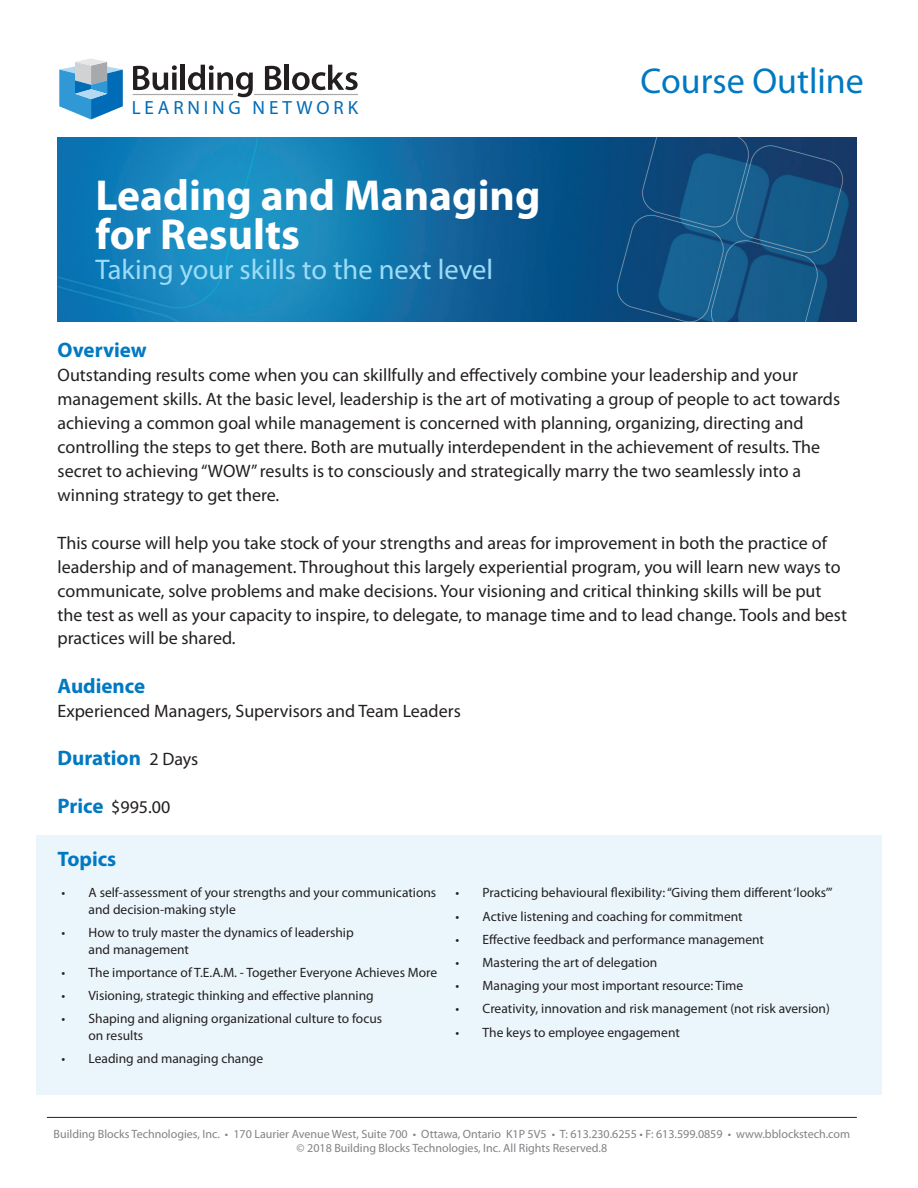
<style>
.page{position:relative;width:918px;height:1188px;background:#fff}
.page>*{position:absolute;margin:0;border:0;box-sizing:border-box;transform-origin:0 0}
.t1{font:700 43.5px/39px "Myriad Pro";color:#fff}
.t2{font:36px "Myriad Pro";color:#0079c2}
.t3{font:28.5px "Myriad Pro";color:#9cdcf8}
.t4{font:700 21px "Myriad Pro";color:#0079c2}
.t5{font:19.05px "Myriad Pro";letter-spacing:.2em;color:#006bb6}
.t6{font:18px/24px "Myriad Pro";color:#231f20}
.t7{font:13.5px/16.5px "Myriad Pro";color:#231f20}
.t8{font:12px/13.5px "Myriad Pro";color:#808285;text-align:center}
.s1{font-weight:400;font-size:18px;color:#231f20}
.s2{font-weight:700;font-size:21px;color:#0079c2}
</style>
<div class="page">
<svg style="left:59px;top:58px;width:64px;height:61px"></svg>
<svg style="left:133px;top:65px;width:44px;height:25px"></svg>
<hr style="left:181px;top:65px;width:4px;height:25px;background:#231f20">
<svg style="left:188px;top:65px;width:65px;height:32px"></svg>
<svg style="left:265px;top:66px;width:16px;height:24px"></svg>
<hr style="left:285px;top:65px;width:4px;height:25px;background:#231f20">
<svg style="left:292px;top:65px;width:66px;height:25px"></svg>
<hr style="left:133px;top:94px;width:100px;height:1px;background:#a8a9ad">
<hr style="left:254px;top:94px;width:104px;height:1px;background:#a8a9ad">
<img style="left:58px;top:138px;width:799px;height:184px">
<hr style="left:47px;top:1117px;width:810px;height:1px;background:#231f20">
<div style="left:36px;top:836px;width:846px;height:259px;background:#ebf6fc"></div>
<p class="t5" style="left:132px;top:96px;width:228px">LEARNING NETWORK</p>
<h1 class="t1" style="left:95px;top:175px;width:447px">Leading and Managing for Results</h1>
<h3 class="t3" style="left:95px;top:252px;width:399px">Taking your skills to the next level</h3>
<h2 class="t2" style="left:641px;top:59px;width:225px">Course Outline</h2>
<p class="t4" style="left:58px;top:336px;width:91px">Overview</p>
<p class="t6" style="left:58px;top:362px;width:784px">Outstanding results come when you can skillfully and effectively combine your leadership and your management skills. At the basic level, leadership is the art of motivating a group of people to act towards achieving a common goal while management is concerned with planning, organizing, directing and controlling the steps to get there. Both are mutually interdependent in the achievement of results. The secret to achieving “WOW” results is to consciously and strategically marry the two seamlessly into a winning strategy to get there.</p>
<p class="t6" style="left:58px;top:530px;width:791px">This course will help you take stock of your strengths and areas for improvement in both the practice of leadership and of management. Throughout this largely experiential program, you will learn new ways to communicate, solve problems and make decisions. Your visioning and critical thinking skills will be put the test as well as your capacity to inspire, to delegate, to manage time and to lead change. Tools and best practices will be shared.</p>
<p class="t4" style="left:58px;top:672px;width:89px">Audience</p>
<p class="t6" style="left:58px;top:698px;width:405px">Experienced Managers, Supervisors and Team Leaders</p>
<p class="t4" style="left:58px;top:744px;width:142px">Duration <span class="s1">2 Days</span></p>
<p class="t6" style="left:58px;top:794px;width:114px"><span class="s2">Price</span> $995.00</p>
<p class="t4" style="left:58px;top:845px;width:60px">Topics</p>
<p class="t7" style="left:89px;top:884px;width:349px;text-indent:-27px">• A self-assessment of your strengths and your communications and decision-making style</p>
<p class="t7" style="left:89px;top:924px;width:267px;text-indent:-27px">• How to truly master the dynamics of leadership and management</p>
<p class="t7" style="left:62px;top:964px;width:377px">• The importance of T.E.A.M. - Together Everyone Achieves More</p>
<p class="t7" style="left:62px;top:987px;width:314px">• Visioning, strategic thinking and effective planning</p>
<p class="t7" style="left:89px;top:1010px;width:295px;text-indent:-27px">• Shaping and aligning organizational culture to focus on results</p>
<p class="t7" style="left:62px;top:1050px;width:203px">• Leading and managing change</p>
<p class="t7" style="left:456px;top:884px;width:379px">• Practicing behavioural flexibility: “Giving them different ‘looks’”</p>
<p class="t7" style="left:456px;top:908px;width:289px">• Active listening and coaching for commitment</p>
<p class="t7" style="left:456px;top:931px;width:310px">• Effective feedback and performance management</p>
<p class="t7" style="left:456px;top:954px;width:203px">• Mastering the art of delegation</p>
<p class="t7" style="left:456px;top:977px;width:289px">• Managing your most important resource: Time</p>
<p class="t7" style="left:456px;top:1001px;width:376px">• Creativity, innovation and risk management (not risk aversion)</p>
<p class="t7" style="left:456px;top:1024px;width:226px">• The keys to employee engagement</p>
<p class="t8" style="left:54px;top:1127px;width:798px">Building Blocks Technologies, Inc. • 170 Laurier Avenue West, Suite 700 • Ottawa, Ontario K1P 5V5 • T: 613.230.6255 • F: 613.599.0859 • www.bblockstech.com © 2018 Building Blocks Technologies, Inc. All Rights Reserved.8</p>
</div>
